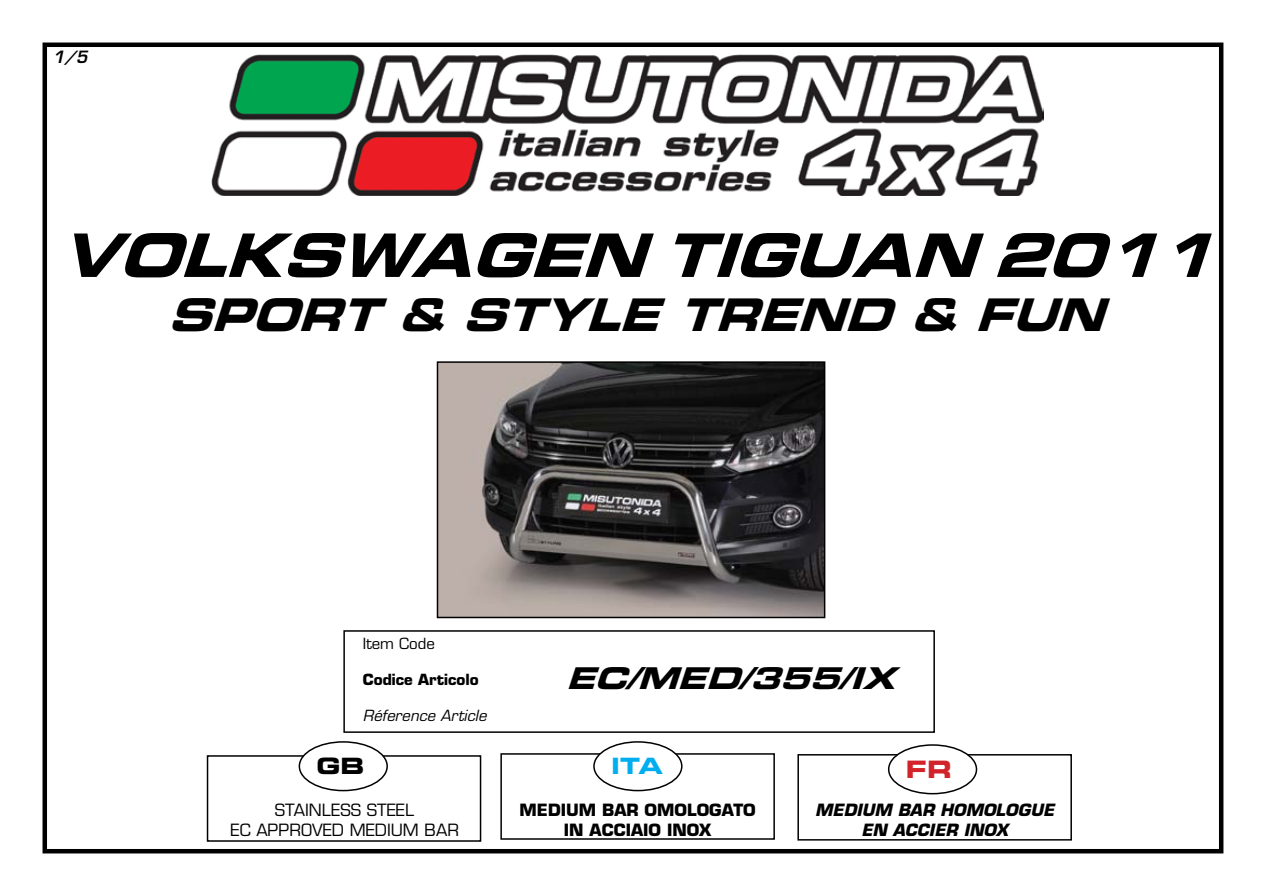
<style>
.page{position:relative;width:1263px;height:893px;background:#fff}
.page>*{position:absolute;margin:0;border:0;box-sizing:border-box;transform-origin:0 0}
.t1{font:italic 60px "Eurostile LT Std Bold Ex 2";color:#000;scale:.92 1}
.t2{font:italic 45px "Eurostile LT Std Bold Ex 2";color:#000;scale:.92 1}
.t3{font:italic 30px "Eurostile LT Std Bold Ex 2";color:#000}
.t4{font:24px "Eurostile LT Std Bold Ex 2";color:#d2232a}
.t5{font:22.5px "Eurostile LT Std Bold Ex 2";color:#00aeef}
.t6{font:22.5px "Eurostile LT Std Bold Ex 2";color:#000}
.t7{font:16.5px/19.8px "Eurostile LT Std";color:#000;text-align:center}
.t8{font:700 16.5px/19.8px "Eurostile LT Std";color:#000;text-align:center}
.t9{font:italic 700 16.5px/19.8px "Eurostile LT Std";color:#000;text-align:center}
.t10{font:italic 600 16.5px "Eurostile LT Std";color:#000}
.t11{font:italic 15px "Eurostile LT Std";color:#000}
.t12{font:700 15px "Eurostile LT Std";color:#000}
.t13{font:15px "Eurostile LT Std";color:#000}
</style>
<div class="page">
<div style="left:43px;top:43px;width:1180px;height:810px;border:4px solid #000"></div>
<div style="left:343px;top:630px;width:592px;height:103px;border:2px solid #000"></div>
<div style="left:207px;top:755px;width:274px;height:87px;border:2px solid #000"></div>
<div style="left:299px;top:742px;width:88px;height:49px;background:#fff;border-radius:50%"></div>
<div style="left:299px;top:741px;width:89px;height:50px;border:2px solid #000;border-radius:50%"></div>
<div style="left:500px;top:753px;width:275px;height:87px;border:2px solid #000"></div>
<div style="left:594px;top:742px;width:88px;height:49px;background:#fff;border-radius:50%"></div>
<div style="left:593px;top:741px;width:89px;height:50px;border:2px solid #000;border-radius:50%"></div>
<div style="left:797px;top:754px;width:275px;height:87px;border:2px solid #000"></div>
<div style="left:889px;top:745px;width:87px;height:49px;background:#fff;border-radius:50%"></div>
<div style="left:888px;top:744px;width:89px;height:50px;border:2px solid #000;border-radius:50%"></div>
<img style="left:212px;top:55px;width:832px;height:140px">
<img style="left:440px;top:364px;width:382px;height:251px">
<div style="left:437px;top:361px;width:388px;height:257px;border:2px solid #000"></div>
<p class="t10" style="left:53px;top:46px;width:36px">1/5</p>
<h1 class="t1" style="left:60px;top:213px;width:1282px">VOLKSWAGEN TIGUAN 2011</h1>
<h2 class="t2" style="left:168px;top:283px;width:1039px">SPORT&amp; STYLE TREND &amp; FUN</h2>
<p class="t13" style="left:363px;top:635px;width:73px">Item Code</p>
<p class="t12" style="left:363px;top:670px;width:117px">Codice Articolo</p>
<p class="t11" style="left:363px;top:707px;width:125px">Réference Article</p>
<h3 class="t3" style="left:566px;top:657px;width:343px">EC/MED/355/IX</h3>
<h3 class="t6" style="left:317px;top:750px;width:49px">GB</h3>
<h3 class="t5" style="left:611px;top:750px;width:53px">ITA</h3>
<h3 class="t4" style="left:906px;top:752px;width:48px">FR</h3>
<p class="t8" style="left:520px;top:800px;width:238px">MEDIUM BAR OMOLOGATO<br>IN ACCIAIO INOX</p>
<p class="t7" style="left:230px;top:800px;width:230px">STAINLESS STEEL<br>EC APPROVED MEDIUM BAR</p>
<p class="t9" style="left:815px;top:800px;width:241px">MEDIUM BAR HOMOLOGUE<br>EN ACCIER INOX</p>
</div>
